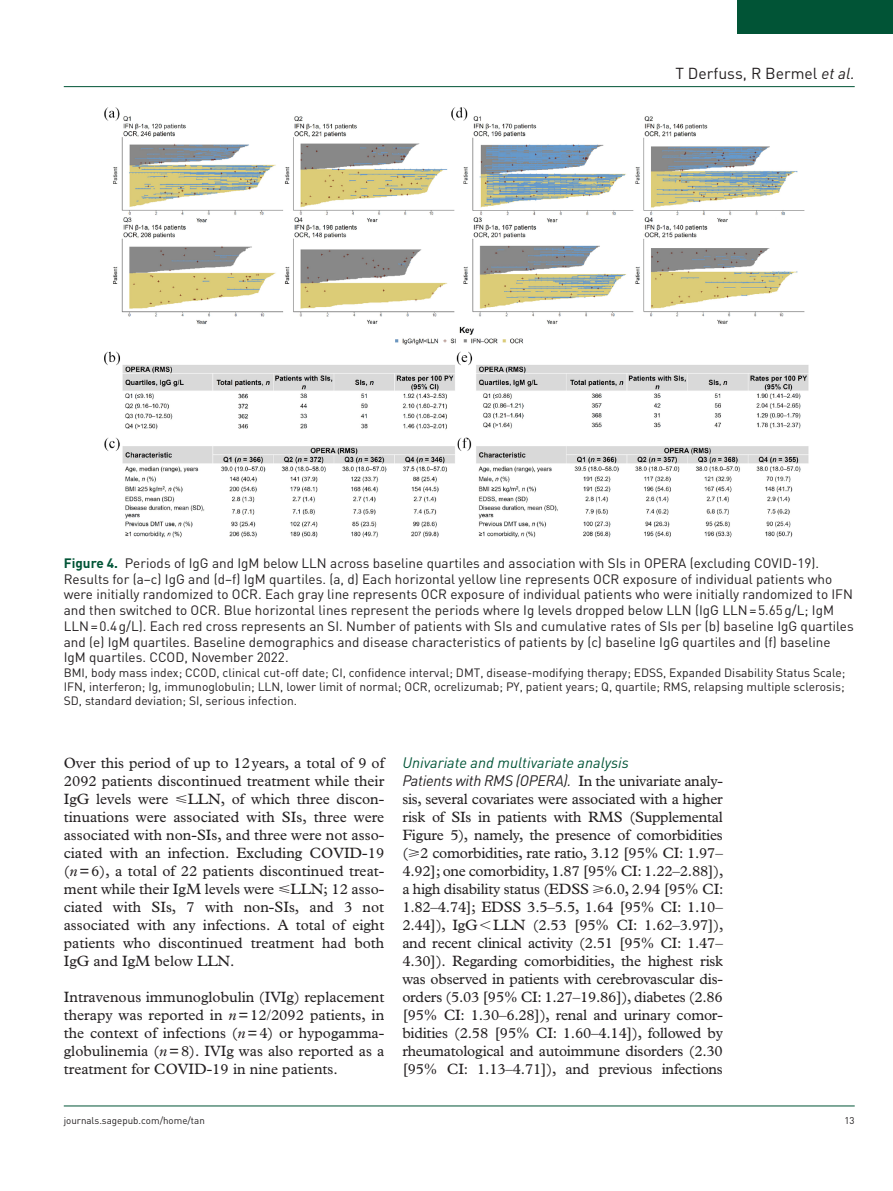
<style>
.page{position:relative;width:893px;height:1191px;background:#fff}
.page>*{position:absolute;margin:0;border:0;box-sizing:border-box;transform-origin:0 0}
.t1{font:15.75px "DIN";color:#231f20}
.t2{font:15px/18px "Plantin Std";color:#231f20;text-align:justify}
.t3{font:italic 15px/18px "DIN";color:#015436}
.t4{font:13.5px/15.8px "DIN";color:#231f20}
.t5{font:12px/14.2px "DIN";color:#231f20;text-align:justify}
.t6{font:9.75px "DIN";color:#231f20}
.s1{font-style:italic}
.s2{font-weight:700;color:#015436}
.s3{color:#231f20}
.s4{font-family:"Plantin Std";font-style:normal;color:#231f20}
</style>
<div class="page">
<hr style="left:64px;top:86px;width:791px;height:1px;background:#015436">
<hr style="left:64px;top:1105px;width:791px;height:1px;background:#015436">
<div style="left:738px;top:0;width:155px;height:34px;background:#015436"></div>
<img style="left:104px;top:107px;width:705px;height:431px">
<p class="t1" style="left:675px;top:63px;width:181px">T Derfuss, R Bermel <span class="s1">et al.</span></p>
<p class="t4" style="left:64px;top:555px;width:791px"><span class="s2">Figure 4.</span> Periods of IgG and IgM below LLN across baseline quartiles and association with SIs in OPERA (excluding COVID-19).<br>Results for (a–c) IgG and (d–f) IgM quartiles. (a, d) Each horizontal yellow line represents OCR exposure of individual patients who were initially randomized to OCR. Each gray line represents OCR exposure of individual patients who were initially randomized to IFN and then switched to OCR. Blue horizontal lines represent the periods where Ig levels dropped below LLN (IgG LLN=5.65g/L; IgM LLN=0.4g/L). Each red cross represents an SI. Number of patients with SIs and cumulative rates of SIs per (b) baseline IgG quartiles and (e) IgM quartiles. Baseline demographics and disease characteristics of patients by (c) baseline IgG quartiles and (f) baseline IgM quartiles. CCOD, November 2022.</p>
<p class="t5" style="left:64px;top:665px;width:783px">BMI, body mass index; CCOD, clinical cut-off date; CI, confidence interval; DMT, disease-modifying therapy; EDSS, Expanded Disability Status Scale; IFN, interferon; Ig, immunoglobulin; LLN, lower limit of normal; OCR, ocrelizumab; PY, patient years; Q, quartile; RMS, relapsing multiple sclerosis; SD, standard deviation; SI, serious infection.</p>
<p class="t2" style="left:64px;top:754px;width:322px">Over this period of up to 12years, a total of 9 of 2092 patients discontinued treatment while their IgG levels were ⩽LLN, of which three discon&shy;tinuations were associated with SIs, three were associated with non-SIs, and three were not asso&shy;ciated with an infection. Excluding COVID-19 (<span class="s1">n</span>=6), a total of 22 patients discontinued treat&shy;ment while their IgM levels were ⩽LLN; 12 asso&shy;ciated with SIs, 7 with non-SIs, and 3 not associated with any infections. A total of eight patients who discontinued treatment had both IgG and IgM below LLN.</p>
<p class="t2" style="left:64px;top:988px;width:322px">Intravenous immunoglobulin (IVIg) replacement therapy was reported in <span class="s1">n</span>=12/2092 patients, in the context of infections (<span class="s1">n</span>=4) or hypogamma&shy;globulinemia (<span class="s1">n</span>=8). IVIg was also reported as a treatment for COVID-19 in nine patients.</p>
<p class="t3" style="left:402px;top:753px;width:322px">Univariate and multivariate analysis<br><span class="s3">Patients with RMS (OPERA).</span> <span class="s4">In the univariate analy-</span></p>
<p class="t2" style="left:402px;top:790px;width:323px">sis, several covariates were associated with a higher risk of SIs in patients with RMS (Supplemental Figure 5), namely, the presence of comorbidities (⩾2 comorbidities, rate ratio, 3.12 [95% CI: 1.97– 4.92]; one comorbidity, 1.87 [95% CI: 1.22–2.88]), a high disability status (EDSS ⩾6.0, 2.94 [95% CI:<br>1.82–4.74]; EDSS 3.5–5.5, 1.64 [95% CI: 1.10– 2.44]), IgG LLN (2.53 [95% CI: 1.62–3.97]), and recent clinical activity (2.51 [95% CI: 1.47– 4.30]). Regarding comorbidities, the highest risk was observed in patients with cerebrovascular dis&shy;orders (5.03 [95% CI: 1.27–19.86]), diabetes (2.86 [95% CI: 1.30–6.28]), renal and urinary comor&shy;bidities (2.58 [95% CI: 1.60–4.14]), followed by rheumatological and autoimmune disorders (2.30 [95% CI: 1.13–4.71]), and previous infections</p>
<p class="t6" style="left:64px;top:1114px;width:143px">journals.sagepub.com/home/tan</p>
<p class="t6" style="left:844px;top:1114px;width:12px">13</p>
</div>
